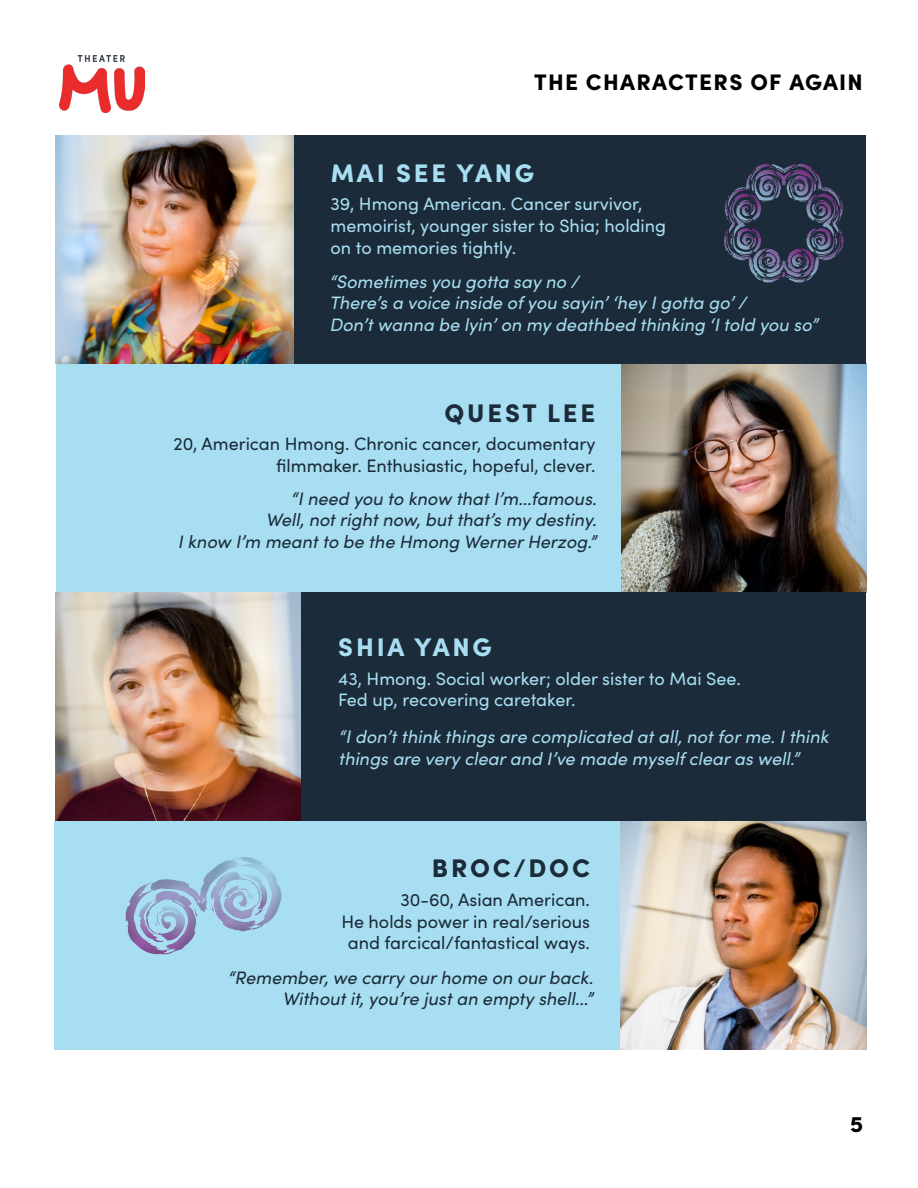
<style>
.page{position:relative;width:918px;height:1188px;background:#fff}
.page>*{position:absolute;margin:0;border:0;box-sizing:border-box;transform-origin:0 0}
.t1{font:900 25.5px "Sofia Pro";letter-spacing:.11em;color:#a7def1}
.t2{font:900 25.5px "Sofia Pro";letter-spacing:.11em;color:#1c2b39}
.t3{font:900 22.5px "Sofia Pro";letter-spacing:.06em;color:#000}
.t4{font:italic 18px/21.6px "Sofia Pro";color:#a7def1}
.t5{font:italic 18px "Sofia Pro";color:#1c2b39}
.t6{font:18px/21.6px "Sofia Pro";color:#a7def1}
.t7{font:18px "Sofia Pro";color:#1c2b39}
</style>
<div class="page">
<div style="left:56px;top:364px;width:810px;height:228px;background:#a7def1"></div>
<img style="left:621px;top:364px;width:245px;height:228px">
<div style="left:55px;top:592px;width:811px;height:229px;background:#1c2b39"></div>
<img style="left:55px;top:592px;width:246px;height:229px">
<div style="left:55px;top:821px;width:811px;height:229px;background:#a7def1"></div>
<img style="left:621px;top:821px;width:245px;height:229px">
<div style="left:55px;top:135px;width:811px;height:229px;background:#1c2b39"></div>
<img style="left:55px;top:135px;width:239px;height:229px">
<svg style="left:724px;top:164px;width:119px;height:118px"></svg>
<svg style="left:125px;top:857px;width:157px;height:98px"></svg>
<img style="left:59px;top:55px;width:85px;height:57px">
<p class="t3" style="left:534px;top:64px;width:330px">THE CHARACTERS OF AGAIN</p>
<p class="t1" style="left:331px;top:153px;width:205px">MAI SEE YANG</p>
<p class="t6" style="left:331px;top:192px;width:337px">39, Hmong American. Cancer survivor, memoirist, younger sister to Shia; holding</p>
<p class="t6" style="left:331px;top:235px;width:187px">on to memories tightly.</p>
<p class="t4" style="left:329px;top:269px;width:251px">“Sometimes you gotta say no /</p>
<p class="t4" style="left:329px;top:291px;width:419px">There’s a voice inside of you sayin’ ‘hey I gotta go’ /</p>
<p class="t4" style="left:329px;top:313px;width:490px">Don’t wanna be lyin’ on my deathbed thinking ‘I told you so”</p>
<p class="t2" style="left:445px;top:393px;width:152px">QUEST LEE</p>
<p class="t7" style="left:174px;top:431px;width:423px">20, American Hmong. Chronic cancer, documentary</p>
<p class="t7" style="left:276px;top:453px;width:321px">filmmaker. Enthusiastic, hopeful, clever.</p>
<p class="t5" style="left:291px;top:485px;width:307px">“I need you to know that I’m...famous.</p>
<p class="t5" style="left:266px;top:507px;width:332px">Well, not right now, but that’s my destiny.</p>
<p class="t5" style="left:178px;top:529px;width:420px">I know I’m meant to be the Hmong Werner Herzog.”</p>
<p class="t1" style="left:338px;top:627px;width:155px">SHIA YANG</p>
<p class="t6" style="left:338px;top:667px;width:404px">43, Hmong. Social worker; older sister to Mai See.</p>
<p class="t6" style="left:338px;top:688px;width:239px">Fed up, recovering caretaker.</p>
<p class="t4" style="left:339px;top:725px;width:492px">“I don’t think things are complicated at all, not for me. I think things are very clear and I’ve made myself clear as well.”</p>
<p class="t2" style="left:432px;top:848px;width:160px">BROC/DOC</p>
<p class="t7" style="left:400px;top:887px;width:191px">30-60, Asian American.</p>
<p class="t7" style="left:341px;top:908px;width:250px">He holds power in real/serious</p>
<p class="t7" style="left:348px;top:930px;width:244px">and farcical/fantastical ways.</p>
<p class="t5" style="left:228px;top:964px;width:367px">“Remember, we carry our home on our back.</p>
<p class="t5" style="left:282px;top:986px;width:312px">Without it, you’re just an empty shell...”</p>
<p class="t3" style="left:850px;top:1107px;width:15px">5</p>
</div>
